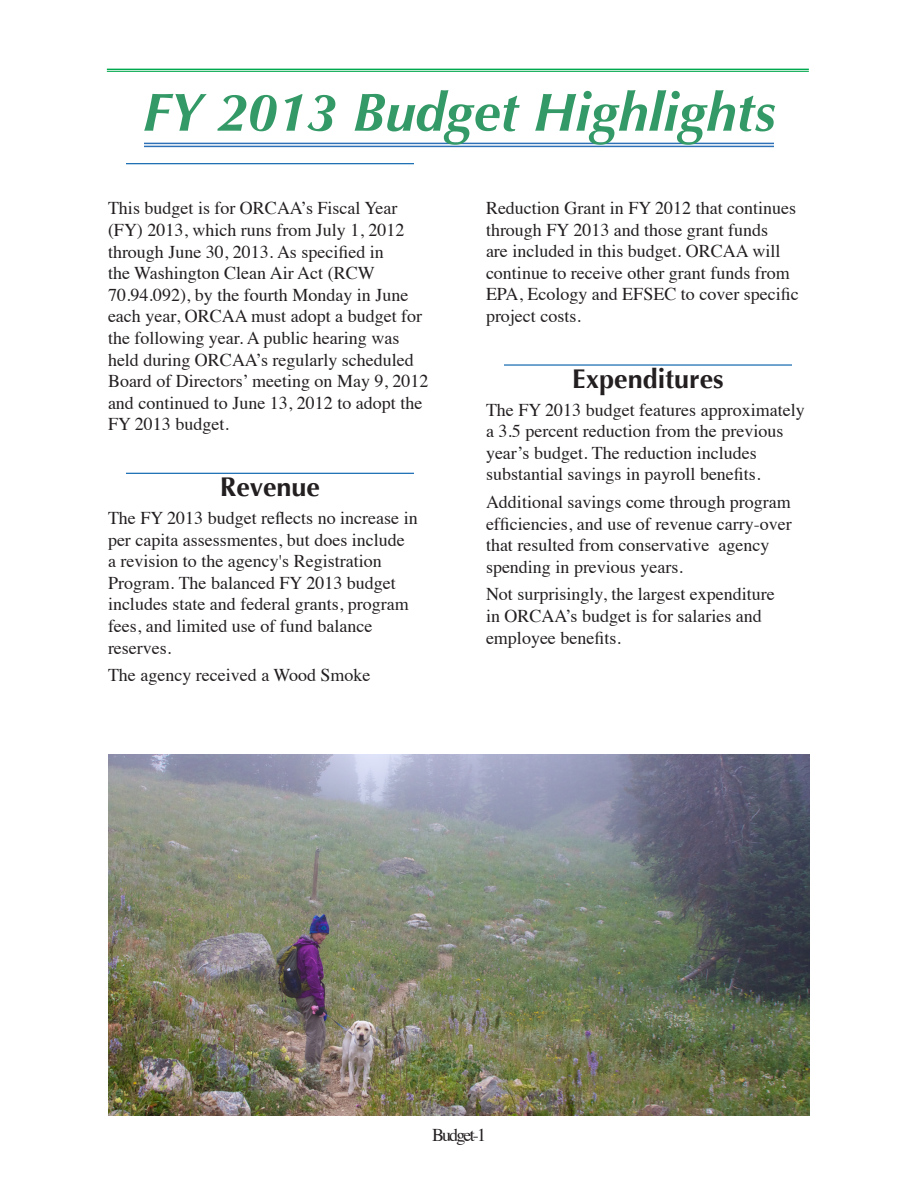
<style>
.page{position:relative;width:918px;height:1188px;background:#fff}
.page>*{position:absolute;margin:0;border:0;box-sizing:border-box;transform-origin:0 0}
.Section_header{font:italic 700 54px "Optima";color:#396}
.Section_header-2{font:700 27px "Optima";color:#231f20}
.t1{font:18px/21.6px "Times";color:#231f20}
</style>
<div class="page">
<hr style="left:107px;top:69px;width:702px;height:1px;background:#00a94e">
<hr style="left:107px;top:71px;width:702px;height:1px;background:#00a94e">
<hr style="left:144px;top:143px;width:630px;height:1px;background:#2f71b7">
<hr style="left:144px;top:146px;width:630px;height:1px;background:#2f71b7">
<hr style="left:126px;top:163px;width:288px;height:1px;background:#015dab">
<hr style="left:126px;top:473px;width:288px;height:1px;background:#015dab">
<hr style="left:504px;top:364px;width:288px;height:2px;background:#015dab">
<img style="left:108px;top:754px;width:702px;height:362px">
<p class="Section_header" style="left:142px;top:80px;width:635px">FY 2013 Budget Highlights</p>
<p class="t1" style="left:108px;top:196px;width:322px">This budget is for ORCAA’s Fiscal Year (FY) 2013, which runs from July 1, 2012 through June 30, 2013. As specified in<br>the Washington Clean Air Act (RCW 70.94.092), by the fourth Monday in June each year, ORCAA must adopt a budget for the following year. A public hearing was held during ORCAA’s regularly scheduled Board of Directors’ meeting on May 9, 2012 and continued to June 13, 2012 to adopt the FY 2013 budget.</p>
<p class="Section_header-2" style="left:220px;top:471px;width:102px">Revenue</p>
<p class="t1" style="left:108px;top:506px;width:311px">The FY 2013 budget reflects no increase in per capita assessmentes, but does include<br>a revision to the agency's Registration Program. The balanced FY 2013 budget includes state and federal grants, program fees, and limited use of fund balance reserves.</p>
<p class="t1" style="left:108px;top:663px;width:264px">The agency received a Wood Smoke</p>
<p class="t1" style="left:486px;top:196px;width:314px">Reduction Grant in FY 2012 that continues through FY 2013 and those grant funds<br>are included in this budget. ORCAA will continue to receive other grant funds from EPA, Ecology and EFSEC to cover specific project costs.</p>
<p class="Section_header-2" style="left:572px;top:363px;width:153px">Expenditures</p>
<p class="t1" style="left:486px;top:397px;width:320px">The FY 2013 budget features approximately a 3.5 percent reduction from the previous year’s budget. The reduction includes substantial savings in payroll benefits.</p>
<p class="t1" style="left:486px;top:490px;width:307px">Additional savings come through program efficiencies, and use of revenue carry-over that resulted from conservative agency spending in previous years.</p>
<p class="t1" style="left:486px;top:582px;width:290px">Not surprisingly, the largest expenditure in ORCAA’s budget is for salaries and employee benefits.</p>
<p class="t1" style="left:432px;top:1123px;width:56px">Budget-1</p>
</div>
